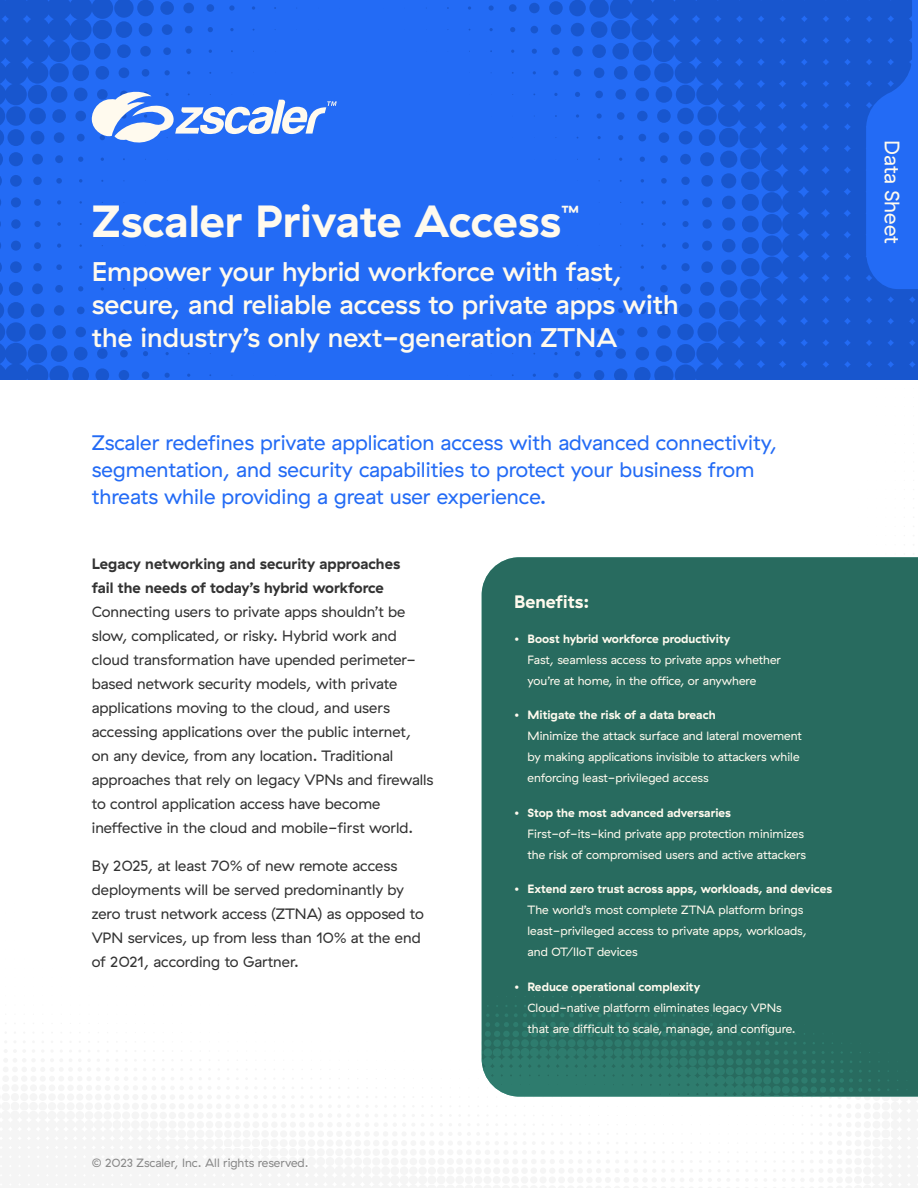
<style>
.page{position:relative;width:918px;height:1188px;background:#fff}
.page>*{position:absolute;margin:0;border:0;box-sizing:border-box;transform-origin:0 0}
.t1{font:700 45px "GT Haptik ZS";color:#fffaee}
.t2{font:500 27px/33px "GT Haptik ZS";color:#fffaee}
.t3{font:21px/27px "GT Haptik ZS";color:#236bf5}
.t4{font:21px "GT Haptik ZS";color:#fffaee}
.t5{font:700 18px "GT Haptik ZS";color:#fffaee}
.t6{font:700 17.55px "GT Haptik ZS";color:#fffaee}
.t7{font:15px/24px "GT Haptik ZS";color:#323232}
.t8{font:700 15px/24px "GT Haptik ZS";color:#323232}
.t9{font:12px/21px "GT Haptik ZS";color:#fffaee}
.t10{font:700 12px "GT Haptik ZS";color:#fffaee}
.t11{font:12px "GT Haptik ZS";color:#898989}
</style>
<div class="page">
<svg style="left:0;top:0;width:918px;height:380px;background:#2065ea"></svg>
<svg style="left:866px;top:0;width:52px;height:289px;background:#1f64e9"></svg>
<svg style="left:91px;top:88px;width:246px;height:58px;background:#6898f2"></svg>
<div style="left:482px;top:557px;width:436px;height:328px;background:#286b5f"></div>
<svg style="left:482px;top:885px;width:436px;height:212px;background:#296e61"></svg>
<h1 class="t1" style="left:92px;top:194px;width:471px">Zscaler Private Access</h1>
<p class="t6" style="left:561px;top:201px;width:19px">™</p>
<h2 class="t2" style="left:92px;top:255px;width:588px">Empower your hybrid workforce with fast, secure, and reliable access to private apps with the industry’s only next-generation ZTNA</h2>
<h3 class="t3" style="left:92px;top:430px;width:687px">Zscaler redefines private application access with advanced connectivity, segmentation, and security capabilities to protect your business from threats while providing a great user experience.</h3>
<p class="t8" style="left:92px;top:552px;width:310px">Legacy networking and security approaches fail the needs of today’s hybrid workforce</p>
<p class="t7" style="left:92px;top:600px;width:343px">Connecting users to private apps shouldn’t be slow, complicated, or risky. Hybrid work and cloud transformation have upended perimeter&shy;based network security models, with private applications moving to the cloud, and users accessing applications over the public internet,<br>on any device, from any location. Traditional approaches that rely on legacy VPNs and firewalls to control application access have become ineffective in the cloud and mobile-first world.</p>
<p class="t7" style="left:92px;top:854px;width:334px">By 2025, at least 70% of new remote access deployments will be served predominantly by zero trust network access (ZTNA) as opposed to VPN services, up from less than 10% at the end of 2021, according to Gartner.</p>
<p class="t11" style="left:92px;top:1156px;width:218px">© 2023 Zscaler, Inc. All rights reserved.</p>
<p class="t5" style="left:514px;top:591px;width:77px">Benefits:</p>
<p class="t10" style="left:514px;top:631px;width:218px">• Boost hybrid workforce productivity</p>
<p class="t9" style="left:528px;top:649px;width:255px">Fast, seamless access to private apps whether you’re at home, in the office, or anywhere</p>
<p class="t10" style="left:514px;top:708px;width:203px">• Mitigate the risk of a data breach</p>
<p class="t9" style="left:528px;top:726px;width:276px">Minimize the attack surface and lateral movement by making applications invisible to attackers while enforcing least-privileged access</p>
<p class="t10" style="left:514px;top:805px;width:218px">• Stop the most advanced adversaries</p>
<p class="t9" style="left:528px;top:823px;width:280px">First-of-its-kind private app protection minimizes the risk of compromised users and active attackers</p>
<p class="t10" style="left:514px;top:882px;width:320px">• Extend zero trust across apps, workloads, and devices</p>
<p class="t9" style="left:528px;top:900px;width:281px">The world’s most complete ZTNA platform brings least-privileged access to private apps, workloads, and OT/IIoT devices</p>
<p class="t10" style="left:514px;top:979px;width:188px">• Reduce operational complexity</p>
<p class="t9" style="left:528px;top:997px;width:269px">Cloud-native platform eliminates legacy VPNs that are difficult to scale, manage, and configure.</p>
<h3 class="t4" style="left:904px;top:140px;width:105px;rotate:90deg">Data Sheet</h3>
</div>
